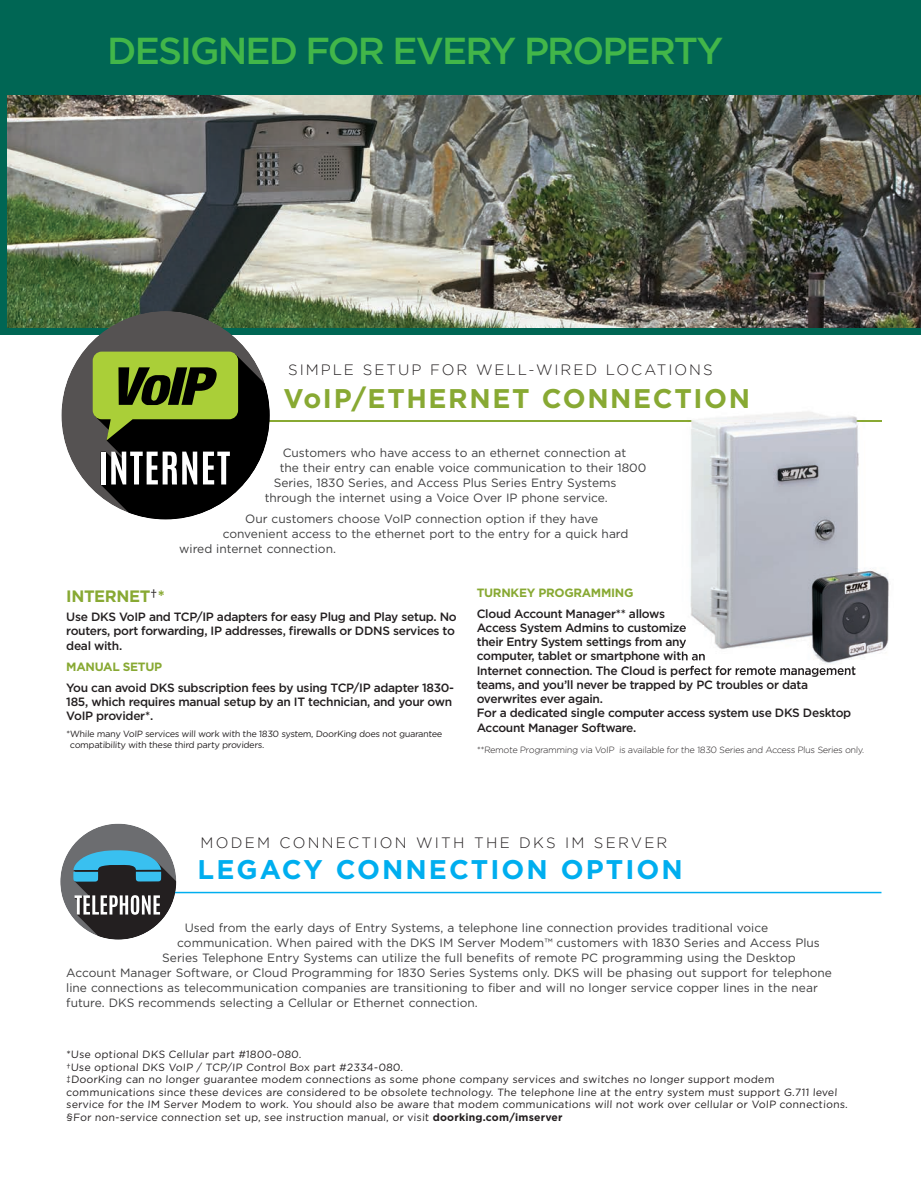
<style>
.page{position:relative;width:921px;height:1180px;background:#fff}
.page>*{position:absolute;margin:0;border:0;box-sizing:border-box;transform-origin:0 0}
.t1{font:500 37.5px "Gotham";letter-spacing:-.05em;color:#42b649}
.t2{font:700 27px "Gotham";letter-spacing:.06em;color:#88a933}
.t3{font:700 27px "Gotham";letter-spacing:.075em;color:#00aeef}
.t4{font:700 16.5px "Gotham";color:#88a933}
.t5{font:300 15px "Gotham";letter-spacing:.15em;color:#231f20}
.t6{font:300 15px "Gotham";letter-spacing:.13em;color:#231f20}
.t7{font:12px "Gotham";color:#3e3e3f}
.t8{font:500 12px/14.2px "Gotham";letter-spacing:-.025em;color:#231f20}
.t9{font:700 12px "Gotham";letter-spacing:-.025em;color:#88a933}
.t10{font:10.5px/12.6px "Gotham";color:#231f20}
.t11{font:9px/10.5px "Gotham";color:#231f20}
.t12{font:300 9px "Gotham";color:#231f20}
.s1{font-weight:400;font-size:18px;color:#231f20}
.s2{font-weight:700}
</style>
<div class="page">
<img style="left:7px;top:94px;width:914px;height:234px">
<div style="left:0;top:0;width:921px;height:94px;background:#006654"></div>
<div style="left:0;top:328px;width:921px;height:6px;background:#006654"></div>
<div style="left:0;top:64px;width:7px;height:270px;background:#006654"></div>
<hr style="left:267px;top:420px;width:614px;height:1px;background:#88a933">
<div style="left:61px;top:311px;width:209px;height:208px;background:#555252;border-radius:50%"></div>
<svg style="left:93px;top:351px;width:177px;height:168px"></svg>
<hr style="left:170px;top:891px;width:711px;height:2px;background:#00aeef">
<div style="left:60px;top:823px;width:116px;height:116px;background:#6c6d70;border-radius:50%"></div>
<svg style="left:73px;top:850px;width:103px;height:89px"></svg>
<img style="left:682px;top:411px;width:207px;height:253px">
<img style="left:682px;top:420px;width:199px;height:1px">
<svg style="left:682px;top:623px;width:4px;height:25px"></svg>
<img style="left:682px;top:651px;width:24px;height:11px">
<img style="left:682px;top:665px;width:174px;height:8px">
<h1 class="t1" style="left:107px;top:29px;width:617px">DESIGNED FOR EVERY PROPERTY</h1>
<p class="t6" style="left:288px;top:361px;width:426px">SIMPLE SETUP FOR WELL-WIRED LOCATIONS</p>
<h2 class="t2" style="left:283px;top:382px;width:468px">VoIP/ETHERNET CONNECTION</h2>
<p class="t7" style="left:283px;top:446px;width:345px">Customers who have access to an ethernet connection at</p>
<p class="t7" style="left:280px;top:461px;width:368px">the their entry can enable voice communication to their 1800</p>
<p class="t7" style="left:274px;top:476px;width:344px">Series, 1830 Series, and Access Plus Series Entry Systems</p>
<p class="t7" style="left:265px;top:491px;width:345px">through the internet using a Voice Over IP phone service.</p>
<p class="t7" style="left:245px;top:512px;width:355px">Our customers choose VoIP connection option if they have</p>
<p class="t7" style="left:223px;top:527px;width:407px">convenient access to the ethernet port to the entry for a quick hard</p>
<p class="t7" style="left:179px;top:542px;width:158px">wired internet connection.</p>
<h3 class="t4" style="left:66px;top:586px;width:100px">INTERNET<span class="s1">†</span>*</h3>
<p class="t8" style="left:66px;top:609px;width:392px">Use DKS VoIP and TCP/IP adapters for easy Plug and Play setup. No routers, port forwarding, IP addresses, firewalls or DDNS services to deal with.</p>
<p class="t9" style="left:66px;top:659px;width:97px">MANUAL SETUP</p>
<p class="t8" style="left:66px;top:680px;width:389px">You can avoid DKS subscription fees by using TCP/IP adapter 1830-<br>185, which requires manual setup by an IT technician, and your own<br>VoIP provider*.</p>
<p class="t11" style="left:70px;top:728px;width:374px;text-indent:-4px">* While many VoIP services will work with the 1830 system, DoorKing does not guarantee compatibility with these third party providers.</p>
<p class="t9" style="left:477px;top:585px;width:158px">TURNKEY PROGRAMMING</p>
<p class="t8" style="left:477px;top:606px;width:381px">Cloud Account Manager** allows<br>Access System Admins to customize<br>their Entry System settings from any<br>computer, tablet or smartphone with an<br>Internet connection. The Cloud is perfect for remote management teams, and you’ll never be trapped by PC troubles or data overwrites ever again.<br>For a dedicated single computer access system use DKS Desktop Account Manager Software.</p>
<p class="t12" style="left:477px;top:744px;width:390px">**Remote Programming via VoIP is available for the 1830 Series and Access Plus Series only.</p>
<p class="t5" style="left:201px;top:834px;width:468px">MODEM CONNECTION WITH THE DKS IM SERVER</p>
<h2 class="t3" style="left:198px;top:854px;width:487px">LEGACY CONNECTION OPTION</h2>
<p class="t7" style="left:185px;top:921px;width:585px">Used from the early days of Entry Systems, a telephone line connection provides traditional voice</p>
<p class="t7" style="left:177px;top:936px;width:644px">communication. When paired with the DKS IM Server Modem™ customers with 1830 Series and Access Plus</p>
<p class="t7" style="left:162px;top:951px;width:635px">Series Telephone Entry Systems can utilize the full benefits of remote PC programming using the Desktop</p>
<p class="t7" style="left:66px;top:966px;width:767px">Account Manager Software, or Cloud Programming for 1830 Series Systems only. DKS will be phasing out support for telephone</p>
<p class="t7" style="left:66px;top:981px;width:753px">line connections as telecommunication companies are transitioning to fiber and will no longer service copper lines in the near</p>
<p class="t7" style="left:66px;top:996px;width:413px">future. DKS recommends selecting a Cellular or Ethernet connection.</p>
<p class="t10" style="left:66px;top:1047px;width:784px">*Use optional DKS Cellular part #1800-080.<br>†Use optional DKS VoIP / TCP/IP Control Box part #2334-080.<br>‡DoorKing can no longer guarantee modem connections as some phone company services and switches no longer support modem communications since these devices are considered to be obsolete technology. The telephone line at the entry system must support G.711 level service for the IM Server Modem to work. You should also be aware that modem communications will not work over cellular or VoIP connections. §For non-service connection set up, see instruction manual, or visit <span class="s2">doorking.com/imserver</span></p>
</div>
